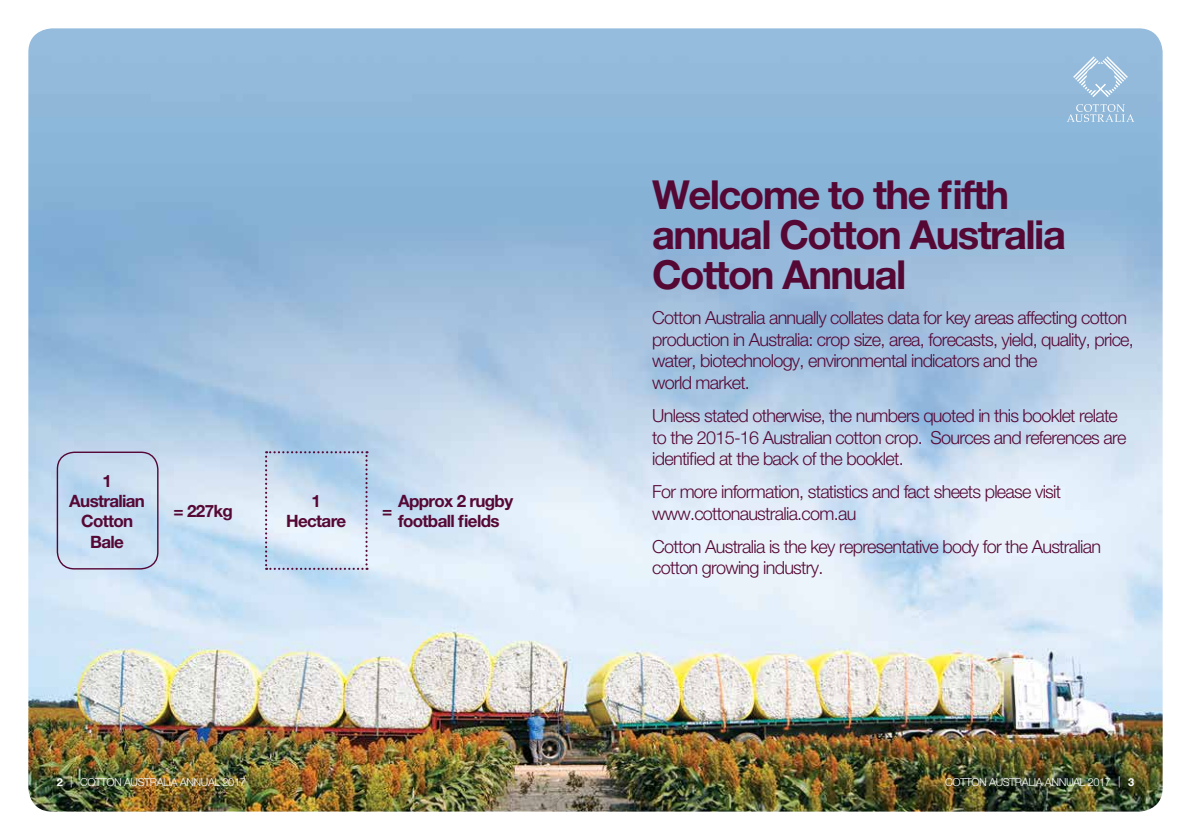
<style>
.page{position:relative;width:1191px;height:840px;background:#fff}
.page>*{position:absolute;margin:0;border:0;box-sizing:border-box;transform-origin:0 0}
.t1{font:700 40px/40px "Helvetica Neue";letter-spacing:-.04em;color:#560835}
.t2{font:300 18px/21.6px "Helvetica Neue";letter-spacing:-.04em;color:#560835}
.t3{font:700 17px/20.4px "Helvetica Neue";letter-spacing:-.04em;color:#560835;text-align:center}
.t4{font:300 11px "Helvetica Neue";letter-spacing:-.04em;color:#fff}
.s1{font-weight:700}
</style>
<div class="page">
<img style="left:28px;top:28px;width:1134px;height:783px">
<svg style="left:1073px;top:56px;width:55px;height:41px;background:#a5c6e1"></svg>
<svg style="left:1066px;top:104px;width:68px;height:18px"></svg>
<div style="left:57px;top:451px;width:101px;height:118px;border:1px solid #560835;border-radius:17px"></div>
<svg style="left:265px;top:451px;width:102px;height:118px;background:#cadcef"></svg>
<p class="t3" style="left:69px;top:469px;width:77px">1<br>Australian<br>Cotton<br>Bale</p>
<p class="t3" style="left:174px;top:500px;width:61px">= 227kg</p>
<p class="t3" style="left:398px;top:490px;width:116px;text-align:left">Approx 2 rugby football fields</p>
<p class="t3" style="left:286px;top:490px;width:62px">1<br>Hectare</p>
<p class="t3" style="left:382px;top:500px;width:12px">=</p>
<h1 class="t1" style="left:652px;top:174px;width:415px">Welcome to the fifth annual Cotton Australia<br>Cotton Annual</h1>
<p class="t2" style="left:652px;top:306px;width:483px">Cotton Australia annually collates data for key areas affecting cotton production in Australia: crop size, area, forecasts, yield, quality, price, water, biotechnology, environmental indicators and the<br>world market.</p>
<p class="t2" style="left:652px;top:404px;width:476px">Unless stated otherwise, the numbers quoted in this booklet relate to the 2015-16 Australian cotton crop. Sources and references are identified at the back of the booklet.</p>
<p class="t2" style="left:652px;top:480px;width:410px">For more information, statistics and fact sheets please visit www.cottonaustralia.com.au</p>
<p class="t2" style="left:652px;top:535px;width:450px">Cotton Australia is the key representative body for the Australian cotton growing industry.</p>
<p class="t4" style="left:57px;top:775px;width:191px"><span class="s1">2</span> | COTTON AUSTRALIA ANNUAL 2017</p>
<p class="t4" style="left:945px;top:775px;width:191px">COTTON AUSTRALIA ANNUAL 2017 | <span class="s1">3</span></p>
</div>
